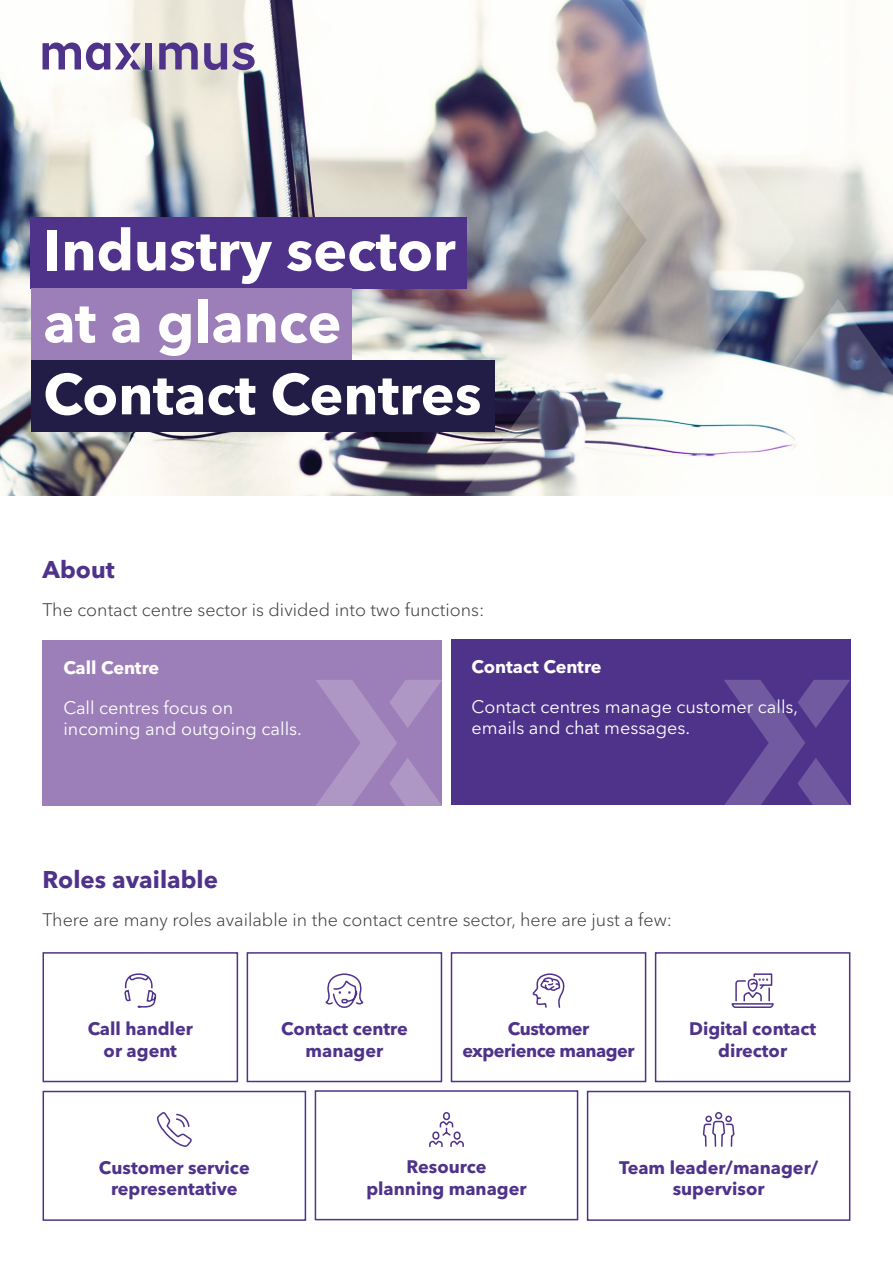
<style>
.page{position:relative;width:893px;height:1263px;background:#fff}
.page>*{position:absolute;margin:0;border:0;box-sizing:border-box;transform-origin:0 0}
.t1{font:700 57px/72px "Avenir Next LT Pro";color:#fff}
.t2{font:700 24px "Avenir Next LT Pro";color:#4f328a}
.t3{font:700 18px/21.6px "Avenir Next LT Pro";color:#4f328a;text-align:center}
.t4{font:300 18px "Avenir Next LT Pro";color:#3c3c3b}
.t5{font:18px/21.6px "Avenir Next LT Pro";color:#fff}
.t6{font:700 18px/21.6px "Avenir Next LT Pro";letter-spacing:-.025em;color:#4f328a;text-align:center}
.t7{font:700 18px "Avenir Next LT Pro";color:#fff}
</style>
<div class="page">
<div style="left:587px;top:1091px;width:263px;height:130px;border:2px solid #4f328a"></div>
<div style="left:315px;top:1090px;width:263px;height:130px;border:2px solid #4f328a"></div>
<div style="left:43px;top:952px;width:195px;height:130px;border:2px solid #4f328a"></div>
<div style="left:655px;top:952px;width:195px;height:130px;border:2px solid #4f328a"></div>
<div style="left:451px;top:952px;width:195px;height:130px;border:2px solid #4f328a"></div>
<div style="left:43px;top:1091px;width:263px;height:130px;border:2px solid #4f328a"></div>
<img style="left:0;top:0;width:893px;height:496px">
<svg style="left:795px;top:299px;width:98px;height:194px"></svg>
<svg style="left:795px;top:0;width:98px;height:181px"></svg>
<img style="left:464px;top:0;width:331px;height:493px">
<div style="left:31px;top:217px;width:436px;height:72px;background:#4f328a"></div>
<div style="left:31px;top:289px;width:320px;height:71px;background:#9c7eb8"></div>
<div style="left:31px;top:360px;width:463px;height:72px;background:#221d46"></div>
<svg style="left:204px;top:43px;width:51px;height:27px"></svg>
<svg style="left:159px;top:43px;width:39px;height:26px"></svg>
<div style="left:145px;top:43px;width:7px;height:26px;background:#4f328a"></div>
<svg style="left:43px;top:43px;width:98px;height:27px"></svg>
<div style="left:43px;top:640px;width:399px;height:166px;background:#9c7eb8"></div>
<svg style="left:316px;top:680px;width:126px;height:126px"></svg>
<div style="left:451px;top:639px;width:399px;height:166px;background:#4f328a"></div>
<svg style="left:724px;top:680px;width:126px;height:125px"></svg>
<div style="left:247px;top:952px;width:195px;height:130px;border:2px solid #4f328a"></div>
<svg style="left:532px;top:952px;width:36px;height:56px"></svg>
<div style="left:443px;top:1112px;width:7px;height:8px;border:2px solid #4f328a;border-radius:3px"></div>
<svg style="left:429px;top:1120px;width:35px;height:27px"></svg>
<div style="left:432px;top:1131px;width:7px;height:9px;border:2px solid #4f328a;border-radius:3px"></div>
<svg style="left:124px;top:974px;width:33px;height:34px"></svg>
<svg style="left:325px;top:973px;width:39px;height:35px"></svg>
<svg style="left:731px;top:973px;width:43px;height:35px"></svg>
<div style="left:715px;top:1112px;width:7px;height:7px;border:2px solid #4f328a;border-radius:50%"></div>
<div style="left:725px;top:1115px;width:7px;height:7px;border:2px solid #4f328a;border-radius:50%"></div>
<div style="left:705px;top:1115px;width:7px;height:7px;border:2px solid #4f328a;border-radius:50%"></div>
<svg style="left:702px;top:1120px;width:33px;height:27px"></svg>
<svg style="left:156px;top:1112px;width:36px;height:35px"></svg>
<h1 class="t1" style="left:43px;top:214px;width:440px">Industry sector at a glance<br>Contact Centres</h1>
<h2 class="t2" style="left:43px;top:555px;width:74px">About</h2>
<p class="t4" style="left:43px;top:599px;width:443px">The contact centre sector is divided into two functions:</p>
<p class="t7" style="left:63px;top:657px;width:97px">Call Centre</p>
<p class="t5" style="left:63px;top:696px;width:240px">Call centres focus on incoming and outgoing calls.</p>
<p class="t7" style="left:472px;top:656px;width:131px">Contact Centre</p>
<p class="t5" style="left:472px;top:696px;width:328px">Contact centres manage customer calls, emails and chat messages.</p>
<h2 class="t2" style="left:43px;top:865px;width:177px">Roles available</h2>
<p class="t4" style="left:43px;top:909px;width:631px">There are many roles available in the contact centre sector, here are just a few:</p>
<p class="t3" style="left:88px;top:1018px;width:107px">Call handler or agent</p>
<p class="t3" style="left:281px;top:1018px;width:128px">Contact centre manager</p>
<p class="t6" style="left:462px;top:1018px;width:174px">Customer experience manager</p>
<p class="t3" style="left:689px;top:1018px;width:129px">Digital contact director</p>
<p class="t3" style="left:99px;top:1156px;width:152px">Customer service representative</p>
<p class="t3" style="left:366px;top:1156px;width:162px">Resource planning manager</p>
<p class="t3" style="left:619px;top:1156px;width:201px">Team leader/manager/ supervisor</p>
</div>
